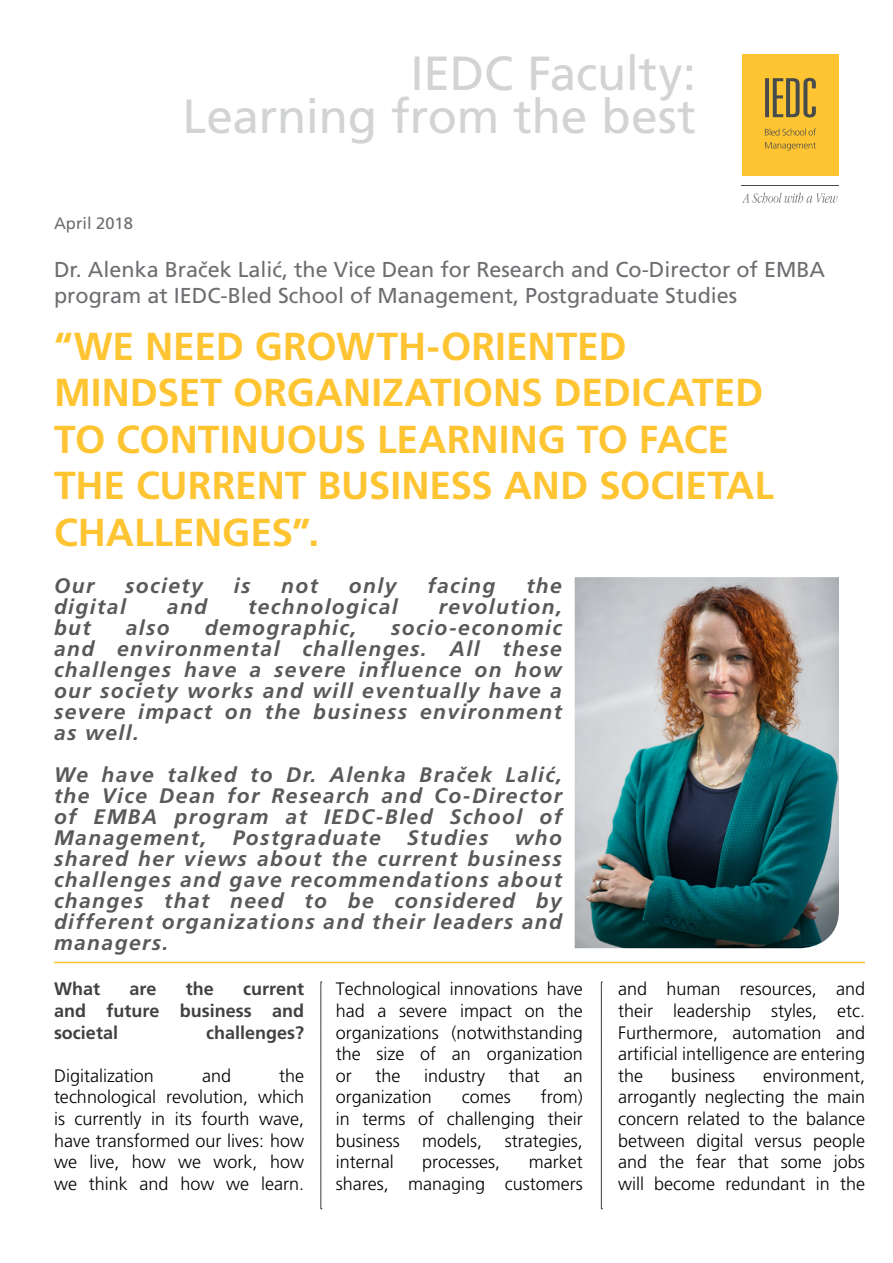
<style>
.page{position:relative;width:893px;height:1263px;background:#fff}
.page>*{position:absolute;margin:0;border:0;box-sizing:border-box;transform-origin:0 0}
.t1{font:47.85px/43.3px "Frutiger LT Std";letter-spacing:-.005em;color:#d1d3d4;text-align:right}
.t2{font:700 39px/46.5px "Frutiger LT Std";letter-spacing:-.005em;color:#ffc432}
.t3{font:21.6px/26px "Frutiger LT Std";color:#6d6e71}
.t4{font:italic 700 21px/21px "Frutiger LT Std";letter-spacing:.07em;color:#58595b;text-align:justify}
.t5{font:300 18px/21.6px "Frutiger LT Std";color:#000;text-align:justify}
.t6{font:700 18px/21.6px "Frutiger LT Std";color:#414042;text-align:justify}
.t7{font:16.5px "Frutiger LT Std";color:#6d6e71}
</style>
<div class="page">
<div style="left:742px;top:54px;width:97px;height:121px;background:#ffc432"></div>
<svg style="left:765px;top:128px;width:51px;height:22px"></svg>
<svg style="left:765px;top:78px;width:51px;height:40px"></svg>
<hr style="left:742px;top:185px;width:97px;height:1px;background:#484b4c">
<svg style="left:742px;top:192px;width:95px;height:11px"></svg>
<img style="left:575px;top:577px;width:264px;height:371px">
<hr style="left:54px;top:962px;width:811px;height:1px;background:#ffc432">
<svg style="left:321px;top:982px;width:1px;height:227px"></svg>
<svg style="left:601px;top:982px;width:1px;height:227px"></svg>
<p class="t7" style="left:54px;top:214px;width:80px">April 2018</p>
<h1 class="t1" style="left:183px;top:52px;width:515px">IEDC Faculty:<br>Learning from the best</h1>
<p class="t3" style="left:54px;top:257px;width:773px">Dr. Alenka Braček Lalić, the Vice Dean for Research and Co-Director of EMBA program at IEDC-Bled School of Management, Postgraduate Studies</p>
<h2 class="t2" style="left:54px;top:323px;width:721px">“WE NEED GROWTH-ORIENTED<br>MINDSET ORGANIZATIONS DEDICATED<br>TO CONTINUOUS LEARNING TO FACE<br>THE CURRENT BUSINESS AND SOCIETAL<br>CHALLENGES”.</h2>
<p class="t4" style="left:54px;top:575px;width:42px">Our</p>
<p class="t4" style="left:125px;top:575px;width:79px">society</p>
<p class="t4" style="left:234px;top:575px;width:18px">is</p>
<p class="t4" style="left:281px;top:575px;width:38px">not</p>
<p class="t4" style="left:349px;top:575px;width:49px">only</p>
<p class="t4" style="left:427px;top:575px;width:70px">facing</p>
<p class="t4" style="left:526px;top:575px;width:37px">the</p>
<p class="t4" style="left:54px;top:596px;width:73px">digital</p>
<p class="t4" style="left:167px;top:596px;width:42px">and</p>
<p class="t4" style="left:248px;top:596px;width:151px">technological</p>
<p class="t4" style="left:439px;top:596px;width:125px">revolution,</p>
<p class="t4" style="left:54px;top:617px;width:38px">but</p>
<p class="t4" style="left:126px;top:617px;width:46px">also</p>
<p class="t4" style="left:205px;top:617px;width:153px">demographic,</p>
<p class="t4" style="left:54px;top:617px;width:509px;text-indent:337px">socio-economic and environmental challenges. All these challenges have a severe influence on how our society works and will eventually have a severe impact on the business environment as well.</p>
<p class="t4" style="left:54px;top:764px;width:509px">We have talked to Dr. Alenka Braček Lalić, the Vice Dean for Research and Co-Director of EMBA program at IEDC-Bled School of Management,</p>
<p class="t4" style="left:54px;top:827px;width:509px;text-indent:461px">who shared her views about the current business challenges and gave recommendations about changes that need to be considered by different organizations and their leaders and managers.</p>
<p class="t6" style="left:54px;top:978px;width:48px">What</p>
<p class="t6" style="left:129px;top:978px;width:29px">are</p>
<p class="t6" style="left:186px;top:978px;width:30px">the</p>
<p class="t4" style="left:233px;top:827px;width:150px">Postgraduate</p>
<p class="t4" style="left:407px;top:827px;width:83px">Studies</p>
<p class="t5" style="left:336px;top:978px;width:249px">Technological innovations have had a severe impact on the organizations (notwithstanding the size of an organization or</p>
<p class="t6" style="left:54px;top:978px;width:252px;text-indent:189px">current and future business and societal</p>
<p class="t6" style="left:206px;top:1021px;width:100px">challenges?</p>
<p class="t5" style="left:375px;top:1065px;width:27px">the</p>
<p class="t5" style="left:424px;top:1065px;width:63px">industry</p>
<p class="t5" style="left:509px;top:1065px;width:32px">that</p>
<p class="t5" style="left:564px;top:1065px;width:21px">an</p>
<p class="t5" style="left:336px;top:1086px;width:98px">organization</p>
<p class="t5" style="left:462px;top:1086px;width:50px">comes</p>
<p class="t5" style="left:54px;top:1065px;width:252px;text-indent:225px">the technological revolution, which is currently in its fourth wave, have transformed our lives: how we live, how we work, how we think and how we learn.</p>
<p class="t5" style="left:54px;top:1065px;width:101px">Digitalization</p>
<p class="t5" style="left:202px;top:1065px;width:31px">and</p>
<p class="t5" style="left:336px;top:1086px;width:249px;text-indent:205px">from) in terms of challenging their business models, strategies, internal</p>
<p class="t5" style="left:336px;top:1151px;width:249px;text-align:right">market<br>shares, managing customers</p>
<p class="t5" style="left:422px;top:1151px;width:80px">processes,</p>
<p class="t5" style="left:618px;top:978px;width:249px">and human resources, and their leadership styles, etc.<br>Furthermore, automation and artificial intelligence are entering the</p>
<p class="t5" style="left:671px;top:1065px;width:66px">business</p>
<p class="t5" style="left:618px;top:1065px;width:249px;text-indent:145px">environment, arrogantly neglecting the main concern related to the balance between digital versus people and the fear that some jobs will become redundant in the</p>
</div>
